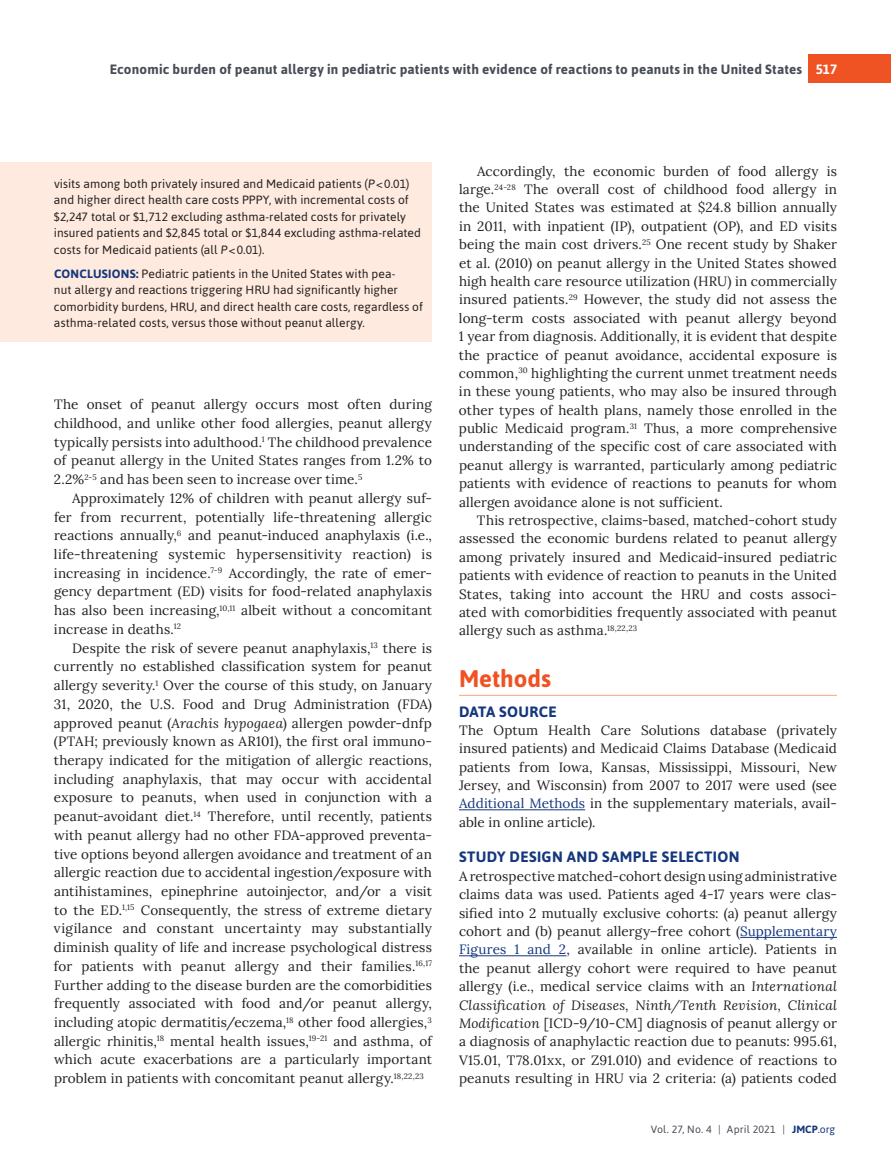
<style>
.page{position:relative;width:891px;height:1175px;background:#fff}
.page>*{position:absolute;margin:0;border:0;box-sizing:border-box;transform-origin:0 0}
.t1{font:700 24px "Asap";color:#f05323}
.t2{font:700 15px "Asap";letter-spacing:.025em;color:#14377d}
.t3{font:13.5px/18.5px "Lora";letter-spacing:.005em;color:#231f20;text-align:justify}
.t4{font:700 13.5px "Asap";letter-spacing:.015em;color:#474c55}
.t5{font:12px/16.5px "Asap";letter-spacing:.005em;color:#231f20}
.t6{font:10.5px "Asap";letter-spacing:.015em;color:#474c55}
.s1{color:#fff}
.s2{font-style:italic}
.s3{font-weight:700;color:#14377d}
.s4{color:#14377d}
</style>
<div class="page">
<div style="left:809px;top:54px;width:82px;height:29px;background:#f05323"></div>
<hr style="left:459px;top:695px;width:378px;height:1px;background:#f9a67f">
<hr style="left:459px;top:809px;width:126px;height:1px;background:#14377d">
<hr style="left:740px;top:937px;width:97px;height:1px;background:#14377d">
<hr style="left:459px;top:955px;width:108px;height:1px;background:#14377d">
<div style="left:0;top:162px;width:432px;height:180px;background:#feeade"></div>
<p class="t4" style="left:110px;top:60px;width:729px">Economic burden of peanut allergy in pediatric patients with evidence of reactions to peanuts in the United States <span class="s1">517</span></p>
<p class="t5" style="left:54px;top:175px;width:369px">visits among both privately insured and Medicaid patients (<span class="s2">P</span> &lt;0.01) and higher direct health care costs PPPY, with incremental costs of $2,247 total or $1,712 excluding asthma-related costs for privately insured patients and $2,845 total or $1,844 excluding asthma-related costs for Medicaid patients (all <span class="s2">P</span> &lt;0.01).</p>
<p class="t5" style="left:54px;top:265px;width:370px"><span class="s3">CONCLUSIONS:</span> Pediatric patients in the United States with pea-<br>nut allergy and reactions triggering HRU had significantly higher comorbidity burdens, HRU, and direct health care costs, regardless of asthma-related costs, versus those without peanut allergy.</p>
<p class="t3" style="left:54px;top:394px;width:380px">The onset of peanut allergy occurs most often during childhood, and unlike other food allergies, peanut allergy typically persists into adulthood.<sup>1</sup> The childhood prevalence of peanut allergy in the United States ranges from 1.2% to 2.2%<sup>2-5</sup> and has been seen to increase over time.<sup>5</sup></p>
<p class="t3" style="left:54px;top:488px;width:380px;text-indent:18px">Approximately 12% of children with peanut allergy suf&shy;fer from recurrent, potentially life-threatening allergic reactions annually,<sup>6</sup> and peanut-induced anaphylaxis (i.e., life-threatening systemic hypersensitivity reaction) is increasing in incidence.<sup>7-9</sup> Accordingly, the rate of emer&shy;gency department (ED) visits for food-related anaphylaxis has also been increasing,<sup>10,11</sup> albeit without a concomitant increase in deaths.<sup>12</sup></p>
<p class="t3" style="left:54px;top:637px;width:380px;text-indent:18px">Despite the risk of severe peanut anaphylaxis,<sup>13</sup> there is currently no established classification system for peanut allergy severity.<sup>1</sup> Over the course of this study, on January 31, 2020, the U.S. Food and Drug Administration (FDA) approved peanut (<span class="s2">Arachis hypogaea</span>) allergen powder-dnfp (PTAH; previously known as AR101), the first oral immuno&shy;therapy indicated for the mitigation of allergic reactions, including anaphylaxis, that may occur with accidental exposure to peanuts, when used in conjunction with a peanut-avoidant diet.<sup>14</sup> Therefore, until recently, patients with peanut allergy had no other FDA-approved preventa&shy;tive options beyond allergen avoidance and treatment of an allergic reaction due to accidental ingestion/exposure with antihistamines, epinephrine autoinjector, and/or a visit to the ED.<sup>1,15</sup> Consequently, the stress of extreme dietary vigilance and constant uncertainty may substantially diminish quality of life and increase psychological distress for patients with peanut allergy and their families.<sup>16,17<br></sup>Further adding to the disease burden are the comorbidities frequently associated with food and/or peanut allergy, including atopic dermatitis/eczema,<sup>18</sup> other food allergies,<sup>3 </sup>allergic rhinitis,<sup>18</sup> mental health issues,<sup>19-21</sup> and asthma, of which acute exacerbations are a particularly important problem in patients with concomitant peanut allergy.<sup>18,22,23</sup></p>
<p class="t3" style="left:459px;top:161px;width:380px;text-indent:18px">Accordingly, the economic burden of food allergy is large.<sup>24-28</sup> The overall cost of childhood food allergy in the United States was estimated at $24.8 billion annually in 2011, with inpatient (IP), outpatient (OP), and ED visits being the main cost drivers.<sup>25</sup> One recent study by Shaker et al. (2010) on peanut allergy in the United States showed high health care resource utilization (HRU) in commercially insured patients.<sup>29</sup> However, the study did not assess the long-term costs associated with peanut allergy beyond 1 year from diagnosis. Additionally, it is evident that despite the practice of peanut avoidance, accidental exposure is common,<sup>30</sup> highlighting the current unmet treatment needs in these young patients, who may also be insured through other types of health plans, namely those enrolled in the public Medicaid program.<sup>31</sup> Thus, a more comprehensive understanding of the specific cost of care associated with peanut allergy is warranted, particularly among pediatric patients with evidence of reactions to peanuts for whom allergen avoidance alone is not sufficient.</p>
<p class="t3" style="left:459px;top:510px;width:380px;text-indent:18px">This retrospective, claims-based, matched-cohort study assessed the economic burdens related to peanut allergy among privately insured and Medicaid-insured pediatric patients with evidence of reaction to peanuts in the United States, taking into account the HRU and costs associ&shy;ated with comorbidities frequently associated with peanut allergy such as asthma.<sup>18,22,23</sup></p>
<h1 class="t1" style="left:459px;top:662px;width:93px">Methods</h1>
<p class="t2" style="left:459px;top:701px;width:99px">DATA SOURCE</p>
<p class="t3" style="left:459px;top:720px;width:380px">The Optum Health Care Solutions database (privately insured patients) and Medicaid Claims Database (Medicaid patients from Iowa, Kansas, Mississippi, Missouri, New Jersey, and Wisconsin) from 2007 to 2017 were used (see <span class="s4">Additional Methods</span> in the supplementary materials, avail&shy;able in online article).</p>
<p class="t2" style="left:459px;top:846px;width:282px">STUDY DESIGN AND SAMPLE SELECTION</p>
<p class="t3" style="left:459px;top:866px;width:380px">A retrospective matched-cohort design using administrative claims data was used. Patients aged 4-17 years were clas&shy;sified into 2 mutually exclusive cohorts: (a) peanut allergy cohort and (b) peanut allergy–free cohort (<span class="s4">Supplementary Figures 1 and 2</span>, available in online article). Patients in the peanut allergy cohort were required to have peanut allergy (i.e., medical service claims with an <span class="s2">International Classification of Diseases, Ninth/Tenth Revision, Clinical Modification</span> [ICD-9/10-CM] diagnosis of peanut allergy or a diagnosis of anaphylactic reaction due to peanuts: 995.61, V15.01, T78.01xx, or Z91.010) and evidence of reactions to peanuts resulting in HRU via 2 criteria: (a) patients coded</p>
<p class="t6" style="left:651px;top:1122px;width:186px">Vol. 27, No. 4 | April 2021 | <span class="s3">JMCP</span><span class="s4">.org</span></p>
</div>
